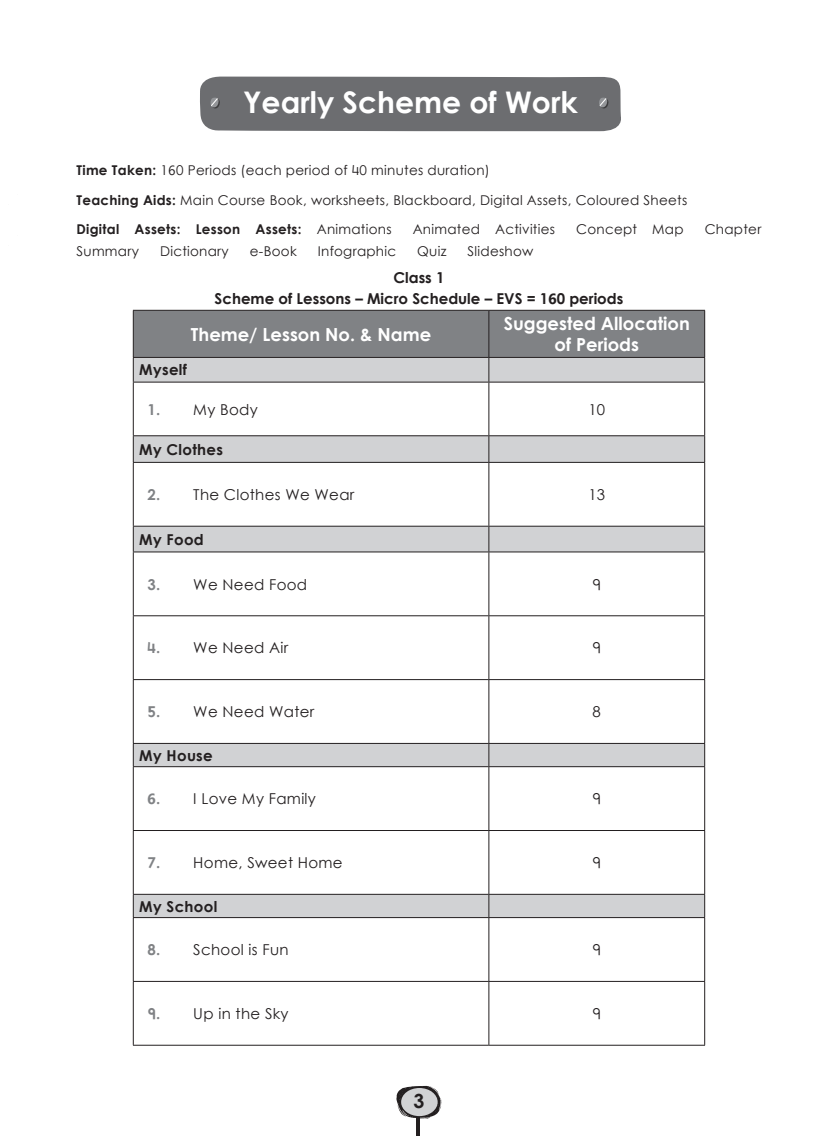
<style>
.page{position:relative;width:838px;height:1136px;background:#fff}
.page>*{position:absolute;margin:0;border:0;box-sizing:border-box;transform-origin:0 0}
.t1{font:29.7px "Century Gothic Bold New";color:#fff}
.t2{font:19.5px "Century Gothic Bold New";color:#231f20}
.t3{font:18px/21.6px "Century Gothic Bold New";color:#fff;text-align:center}
.Text_left_align{font:15px "Century Gothic Regular New";letter-spacing:.02em;color:#231f20}
.t4{font:15px "Century Gothic Bold New";color:#231f20}
.t5{font:15px "Century Gothic Bold New";letter-spacing:.02em;color:#231f20}
.text{font:13.5px "Century Gothic Regular New";letter-spacing:.02em;color:#231f20}
.text-2{font:13.5px "Century Gothic Bold New";letter-spacing:.02em;color:#231f20}
.s1{font-family:"Century Gothic Bold New"}
.s2{font-family:"Century Gothic Regular New"}
.s3{font-family:"Century Gothic Bold New";color:#808285}
</style>
<div class="page">
<hr style="left:416px;top:1113px;width:4px;height:22px;background:#231f20">
<svg style="left:396px;top:1085px;width:46px;height:33px"></svg>
<div style="left:401px;top:1087px;width:36px;height:28px;background:#d1d2d4;border-radius:50%"></div>
<div style="left:200px;top:76px;width:421px;height:56px;background:#6c6d70"></div>
<svg style="left:134px;top:436px;width:570px;height:481px"></svg>
<hr style="left:133px;top:917px;width:356px;height:1px;background:#231f20">
<svg style="left:133px;top:310px;width:572px;height:71px;background:#97999b"></svg>
<hr style="left:133px;top:381px;width:356px;height:1px;background:#231f20">
<hr style="left:133px;top:382px;width:1px;height:53px;background:#231f20">
<hr style="left:489px;top:381px;width:216px;height:1px;background:#231f20">
<hr style="left:488px;top:382px;width:1px;height:53px;background:#231f20">
<hr style="left:704px;top:382px;width:1px;height:53px;background:#231f20">
<hr style="left:133px;top:462px;width:1px;height:63px;background:#231f20">
<hr style="left:488px;top:462px;width:1px;height:63px;background:#231f20">
<hr style="left:704px;top:462px;width:1px;height:63px;background:#231f20">
<hr style="left:133px;top:552px;width:1px;height:63px;background:#231f20">
<hr style="left:488px;top:552px;width:1px;height:63px;background:#231f20">
<hr style="left:704px;top:552px;width:1px;height:63px;background:#231f20">
<hr style="left:133px;top:615px;width:356px;height:1px;background:#231f20">
<hr style="left:133px;top:616px;width:1px;height:63px;background:#231f20">
<hr style="left:489px;top:615px;width:216px;height:1px;background:#231f20">
<hr style="left:488px;top:616px;width:1px;height:63px;background:#231f20">
<hr style="left:704px;top:616px;width:1px;height:63px;background:#231f20">
<hr style="left:133px;top:680px;width:1px;height:63px;background:#231f20">
<hr style="left:488px;top:680px;width:1px;height:63px;background:#231f20">
<hr style="left:704px;top:680px;width:1px;height:63px;background:#231f20">
<hr style="left:133px;top:767px;width:1px;height:63px;background:#231f20">
<hr style="left:488px;top:767px;width:1px;height:63px;background:#231f20">
<hr style="left:704px;top:767px;width:1px;height:63px;background:#231f20">
<hr style="left:133px;top:830px;width:1px;height:63px;background:#231f20">
<hr style="left:488px;top:830px;width:1px;height:63px;background:#231f20">
<hr style="left:704px;top:830px;width:1px;height:63px;background:#231f20">
<hr style="left:133px;top:917px;width:1px;height:63px;background:#231f20">
<hr style="left:489px;top:917px;width:216px;height:1px;background:#231f20">
<hr style="left:488px;top:917px;width:1px;height:63px;background:#231f20">
<hr style="left:704px;top:917px;width:1px;height:63px;background:#231f20">
<hr style="left:133px;top:981px;width:1px;height:63px;background:#231f20">
<hr style="left:488px;top:981px;width:1px;height:63px;background:#231f20">
<hr style="left:704px;top:981px;width:1px;height:63px;background:#231f20">
<hr style="left:133px;top:980px;width:356px;height:1px;background:#231f20">
<svg style="left:133px;top:436px;width:1px;height:26px"></svg>
<hr style="left:133px;top:462px;width:356px;height:1px;background:#231f20">
<hr style="left:489px;top:980px;width:216px;height:1px;background:#231f20">
<svg style="left:488px;top:436px;width:1px;height:26px"></svg>
<svg style="left:704px;top:436px;width:1px;height:26px"></svg>
<hr style="left:489px;top:462px;width:216px;height:1px;background:#231f20">
<svg style="left:133px;top:526px;width:1px;height:25px"></svg>
<hr style="left:133px;top:551px;width:356px;height:1px;background:#231f20">
<svg style="left:488px;top:526px;width:1px;height:25px"></svg>
<svg style="left:704px;top:526px;width:1px;height:25px"></svg>
<hr style="left:489px;top:551px;width:216px;height:1px;background:#231f20">
<hr style="left:133px;top:435px;width:356px;height:1px;background:#231f20">
<hr style="left:133px;top:525px;width:356px;height:1px;background:#231f20">
<hr style="left:133px;top:679px;width:356px;height:1px;background:#231f20">
<hr style="left:133px;top:743px;width:356px;height:1px;background:#231f20">
<svg style="left:133px;top:743px;width:1px;height:23px"></svg>
<hr style="left:133px;top:766px;width:356px;height:1px;background:#231f20">
<hr style="left:489px;top:435px;width:216px;height:1px;background:#231f20">
<hr style="left:489px;top:525px;width:216px;height:1px;background:#231f20">
<hr style="left:489px;top:679px;width:216px;height:1px;background:#231f20">
<hr style="left:489px;top:743px;width:216px;height:1px;background:#231f20">
<svg style="left:488px;top:743px;width:1px;height:23px"></svg>
<svg style="left:704px;top:743px;width:1px;height:23px"></svg>
<hr style="left:489px;top:766px;width:216px;height:1px;background:#231f20">
<hr style="left:133px;top:830px;width:356px;height:1px;background:#231f20">
<hr style="left:133px;top:893px;width:356px;height:1px;background:#231f20">
<svg style="left:133px;top:894px;width:1px;height:23px"></svg>
<hr style="left:133px;top:1044px;width:356px;height:1px;background:#231f20">
<hr style="left:489px;top:830px;width:216px;height:1px;background:#231f20">
<hr style="left:489px;top:893px;width:216px;height:1px;background:#231f20">
<svg style="left:488px;top:894px;width:1px;height:23px"></svg>
<svg style="left:704px;top:894px;width:1px;height:23px"></svg>
<hr style="left:489px;top:1044px;width:216px;height:1px;background:#231f20">
<p class="t1" style="left:243px;top:80px;width:336px">Yearly Scheme of Work</p>
<p class="text" style="left:77px;top:161px;width:415px"><span class="s1">Time Taken:</span> 160 Periods (each period of 40 minutes duration)</p>
<p class="text" style="left:77px;top:191px;width:612px"><span class="s1">Teaching Aids:</span> Main Course Book, worksheets, Blackboard, Digital Assets, Coloured Sheets</p>
<p class="text-2" style="left:77px;top:219px;width:316px">Digital Assets: Lesson Assets: <span class="s2">Animations</span></p>
<p class="text" style="left:413px;top:220px;width:144px">Animated Activities</p>
<p class="text" style="left:576px;top:220px;width:109px">Concept Map</p>
<p class="text" style="left:704px;top:220px;width:58px">Chapter</p>
<p class="text" style="left:77px;top:241px;width:64px">Summary</p>
<p class="text" style="left:160px;top:241px;width:70px">Dictionary</p>
<p class="text" style="left:250px;top:241px;width:48px">e-Book</p>
<p class="text" style="left:318px;top:241px;width:80px">Infographic</p>
<p class="text" style="left:417px;top:241px;width:31px">Quiz</p>
<p class="text" style="left:467px;top:241px;width:67px">Slideshow</p>
<p class="t4" style="left:393px;top:266px;width:52px">Class 1</p>
<p class="t4" style="left:215px;top:287px;width:410px">Scheme of Lessons – Micro Schedule – EVS = 160 periods</p>
<p class="t3" style="left:191px;top:322px;width:242px">Theme/ Lesson No. &amp; Name</p>
<p class="t3" style="left:503px;top:311px;width:188px">Suggested Allocation of Periods</p>
<p class="t4" style="left:139px;top:358px;width:49px">Myself</p>
<p class="Text_left_align" style="left:147px;top:398px;width:112px"><span class="s3">1.</span> My Body</p>
<p class="Text_left_align" style="left:588px;top:398px;width:18px">10</p>
<p class="t5" style="left:139px;top:438px;width:85px">My Clothes</p>
<p class="Text_left_align" style="left:147px;top:484px;width:208px"><span class="s3">2.</span> The Clothes We Wear</p>
<p class="Text_left_align" style="left:588px;top:484px;width:18px">13</p>
<p class="t4" style="left:139px;top:528px;width:66px">My Food</p>
<p class="Text_left_align" style="left:147px;top:573px;width:161px"><span class="s3">3.</span> We Need Food</p>
<p class="Text_left_align" style="left:592px;top:573px;width:10px">9</p>
<p class="Text_left_align" style="left:147px;top:637px;width:142px"><span class="s3">4.</span> We Need Air</p>
<p class="Text_left_align" style="left:592px;top:637px;width:10px">9</p>
<p class="Text_left_align" style="left:147px;top:701px;width:168px"><span class="s3">5.</span> We Need Water</p>
<p class="Text_left_align" style="left:592px;top:701px;width:10px">8</p>
<p class="t4" style="left:139px;top:743px;width:75px">My House</p>
<p class="Text_left_align" style="left:147px;top:788px;width:170px"><span class="s3">6.</span> I Love My Family</p>
<p class="Text_left_align" style="left:592px;top:788px;width:10px">9</p>
<p class="Text_left_align" style="left:147px;top:852px;width:197px"><span class="s3">7.</span> Home, Sweet Home</p>
<p class="Text_left_align" style="left:592px;top:852px;width:10px">9</p>
<p class="t5" style="left:139px;top:894px;width:79px">My School</p>
<p class="Text_left_align" style="left:147px;top:939px;width:143px"><span class="s3">8.</span> School is Fun</p>
<p class="Text_left_align" style="left:592px;top:939px;width:10px">9</p>
<p class="Text_left_align" style="left:147px;top:1002px;width:143px"><span class="s3">9.</span> Up in the Sky</p>
<p class="Text_left_align" style="left:592px;top:1002px;width:10px">9</p>
<h2 class="t2" style="left:413px;top:1085px;width:12px">3</h2>
</div>
